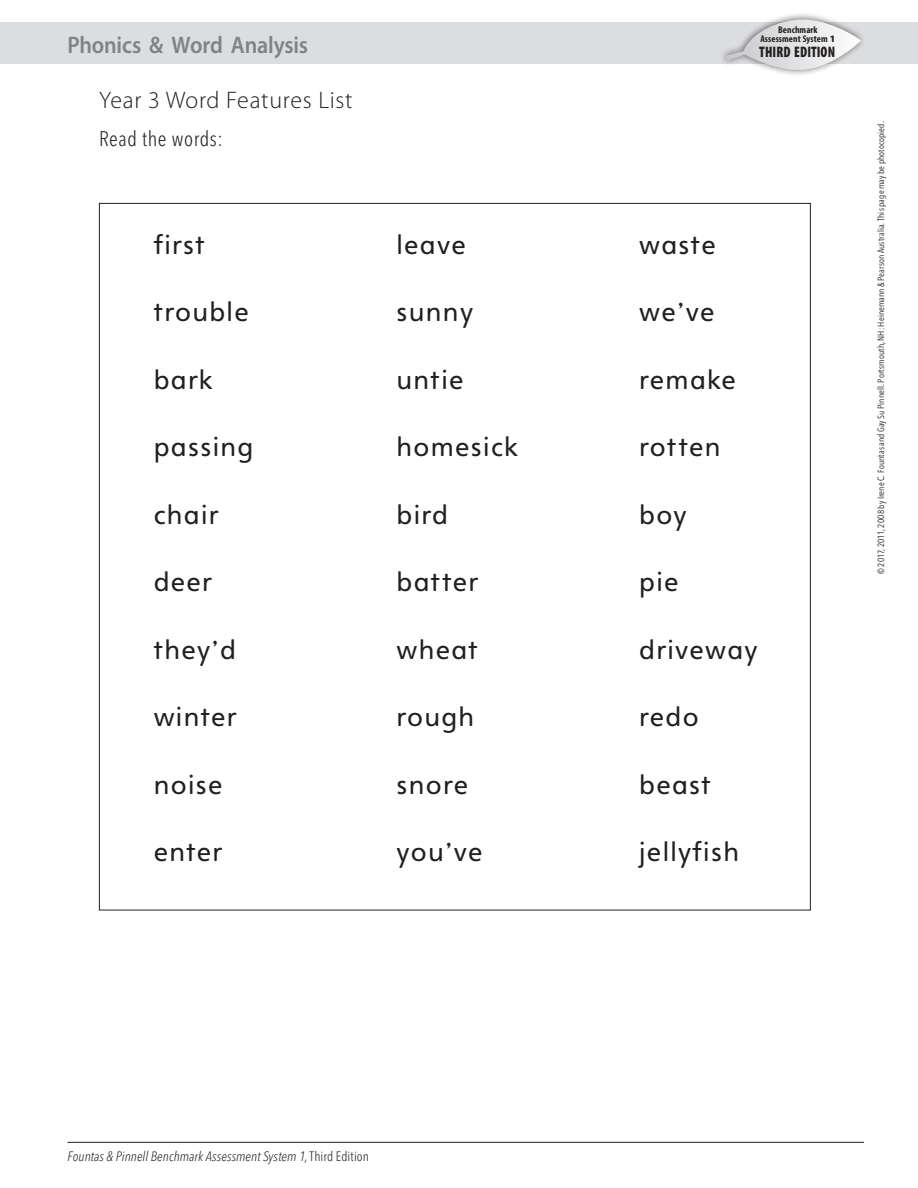
<style>
.page{position:relative;width:918px;height:1188px;background:#fff}
.page>*{position:absolute;margin:0;border:0;box-sizing:border-box;transform-origin:0 0}
.t1{font:25.5px "Heinemann Roman Rm";letter-spacing:.05em;color:#231f20}
.t2{font:300 24px "Myriad Pro";letter-spacing:.03em;color:#231f20}
.t3{font:600 24px "Myriad Pro";letter-spacing:-.01em;color:#808285;scale:.92 1}
.t4{font:300 condensed 21px "Avenir Next LT Pro";letter-spacing:.03em;color:#231f20}
.t5{font:900 condensed 15.3px "Myriad Pro";letter-spacing:.005em;color:#231f20;scale:.91 1}
.t6{font:italic 300 condensed 13.5px "Avenir Next LT Pro";letter-spacing:.005em;color:#231f20}
.t7{font:700 condensed 9.75px/9px "Myriad Pro";letter-spacing:.01em;color:#231f20;text-align:center}
.t8{font:condensed 9px "Avenir Next LT Pro";letter-spacing:.01em;color:#231f20}
.s1{font-weight:900;font-stretch:normal}
.s2{font-style:normal}
</style>
<div class="page">
<div style="left:0;top:22px;width:918px;height:42px;background:#dcdddf"></div>
<svg style="left:722px;top:14px;width:141px;height:61px"></svg>
<hr style="left:68px;top:1142px;width:796px;height:1px;background:#231f20">
<p class="t3" style="left:68px;top:31px;width:263px">Phonics &amp; Word Analysis</p>
<p class="t7" style="left:760px;top:26px;width:77px">Benchmark<br>Assessment System <span class="s1">1</span></p>
<p class="t5" style="left:759px;top:44px;width:85px">THIRD EDITION</p>
<p class="t2" style="left:99px;top:87px;width:255px">Year 3 Word Features List</p>
<p class="t4" style="left:99px;top:126px;width:125px">Read the words:</p>
<p class="t1" style="left:154px;top:229px;width:53px">first</p>
<p class="t1" style="left:397px;top:229px;width:71px">leave</p>
<p class="t1" style="left:639px;top:229px;width:78px">waste</p>
<p class="t1" style="left:154px;top:296px;width:97px">trouble</p>
<p class="t1" style="left:397px;top:296px;width:78px">sunny</p>
<p class="t1" style="left:639px;top:296px;width:77px">we’ve</p>
<p class="t1" style="left:154px;top:364px;width:60px">bark</p>
<p class="t1" style="left:397px;top:364px;width:68px">untie</p>
<p class="t1" style="left:639px;top:364px;width:98px">remake</p>
<p class="t1" style="left:154px;top:431px;width:101px">passing</p>
<p class="t1" style="left:397px;top:431px;width:123px">homesick</p>
<p class="t1" style="left:639px;top:431px;width:83px">rotten</p>
<p class="t1" style="left:154px;top:499px;width:66px">chair</p>
<p class="t1" style="left:397px;top:499px;width:53px">bird</p>
<p class="t1" style="left:639px;top:499px;width:49px">boy</p>
<p class="t1" style="left:154px;top:566px;width:60px">deer</p>
<p class="t1" style="left:397px;top:566px;width:83px">batter</p>
<p class="t1" style="left:639px;top:566px;width:41px">pie</p>
<p class="t1" style="left:154px;top:634px;width:84px">they’d</p>
<p class="t1" style="left:397px;top:634px;width:83px">wheat</p>
<p class="t1" style="left:639px;top:634px;width:120px">driveway</p>
<p class="t1" style="left:154px;top:701px;width:84px">winter</p>
<p class="t1" style="left:397px;top:701px;width:79px">rough</p>
<p class="t1" style="left:639px;top:701px;width:61px">redo</p>
<p class="t1" style="left:154px;top:769px;width:70px">noise</p>
<p class="t1" style="left:397px;top:769px;width:73px">snore</p>
<p class="t1" style="left:639px;top:769px;width:73px">beast</p>
<p class="t1" style="left:154px;top:836px;width:70px">enter</p>
<p class="t1" style="left:397px;top:836px;width:88px">you’ve</p>
<p class="t1" style="left:639px;top:836px;width:101px">jellyfish</p>
<p class="t8" style="left:876px;top:574px;width:454px;rotate:-90deg">© 2017, 2011, 2008 by Irene C. Fountas and Gay Su Pinnell. Portsmouth, NH: Heinemann &amp; Pearson Australia. This page may be photocopied.</p>
<p class="t6" style="left:68px;top:1148px;width:303px">Fountas &amp; Pinnell Benchmark Assessment System 1<span class="s2">, Third Edition</span></p>
</div>
